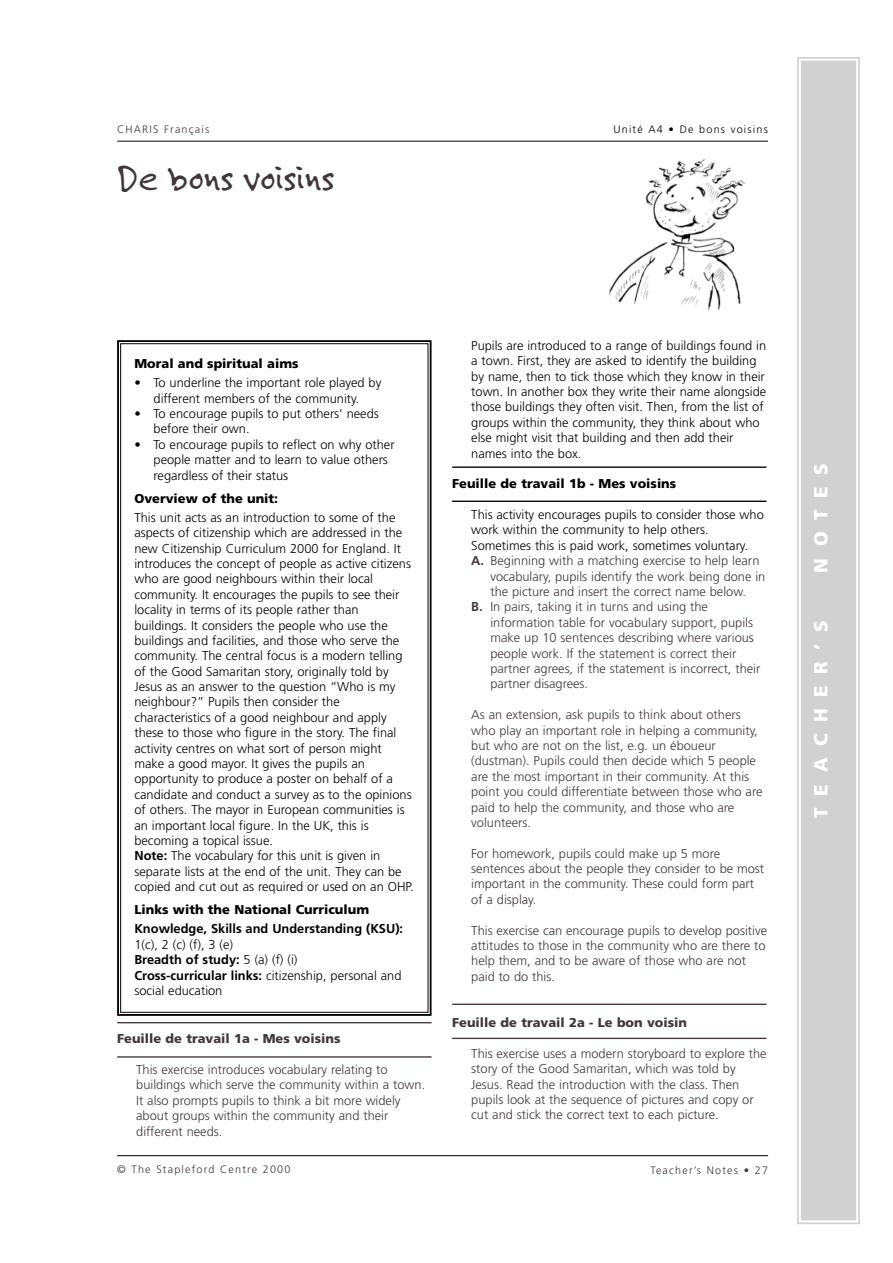
<style>
.page{position:relative;width:893px;height:1263px;background:#fff}
.page>*{position:absolute;margin:0;border:0;box-sizing:border-box;transform-origin:0 0}
.t1{font:37.8px "Felt Tip Roman";color:#231f20}
.t2{font:900 18.9px "Frutiger";letter-spacing:.61em;color:#fff}
.t3{font:300 12.9px/15.5px "Frutiger";color:#000}
.t4{font:300 12.9px/15.5px "Frutiger";color:#231f20}
.t5{font:900 12.9px "Frutiger";color:#000}
.t6{font:900 12.9px "Frutiger";color:#231f20}
.t7{font:700 12.9px "Frutiger";color:#000}
.t8{font:300 10.8px "Frutiger";letter-spacing:.11em;color:#231f20}
.t9{font:300 10.8px "Frutiger";letter-spacing:.11em;color:#000}
.s1{font-weight:700}
</style>
<div class="page">
<hr style="left:117px;top:141px;width:651px;height:1px;background:#000">
<hr style="left:117px;top:1155px;width:651px;height:1px;background:#000">
<svg style="left:797px;top:57px;width:63px;height:1167px;background:#d2d2d2"></svg>
<hr style="left:117px;top:1022px;width:314px;height:1px;background:#231f20">
<hr style="left:117px;top:1056px;width:314px;height:2px;background:#231f20">
<hr style="left:452px;top:1004px;width:314px;height:1px;background:#231f20">
<hr style="left:452px;top:1038px;width:314px;height:1px;background:#231f20">
<img style="left:609px;top:159px;width:137px;height:152px">
<div style="left:117px;top:340px;width:314px;height:676px;border:2px solid #000"></div>
<hr style="left:452px;top:467px;width:314px;height:1px;background:#000">
<hr style="left:452px;top:501px;width:314px;height:1px;background:#000">
<p class="t8" style="left:117px;top:125px;width:94px">CHARIS Français</p>
<h1 class="t1" style="left:117px;top:154px;width:219px">De bons voisins</h1>
<p class="t9" style="left:613px;top:125px;width:156px">Unité A4 • De bons voisins</p>
<p class="t5" style="left:134px;top:358px;width:166px">Moral and spiritual aims</p>
<p class="t3" style="left:134px;top:376px;width:248px;text-align:center">• To underline the important role played by different members of the community.</p>
<p class="t3" style="left:153px;top:407px;width:227px;text-indent:-19px">• To encourage pupils to put others' needs before their own.</p>
<p class="t3" style="left:153px;top:438px;width:242px;text-indent:-19px">• To encourage pupils to reflect on why other people matter and to learn to value others regardless of their status</p>
<p class="t5" style="left:134px;top:493px;width:145px">Overview of the unit:</p>
<p class="t3" style="left:134px;top:511px;width:281px">This unit acts as an introduction to some of the aspects of citizenship which are addressed in the new Citizenship Curriculum 2000 for England. It introduces the concept of people as active citizens who are good neighbours within their local community. It encourages the pupils to see their locality in terms of its people rather than buildings. It considers the people who use the buildings and facilities, and those who serve the community. The central focus is a modern telling of the Good Samaritan story, originally told by Jesus as an answer to the question “Who is my neighbour?” Pupils then consider the characteristics of a good neighbour and apply these to those who figure in the story. The final activity centres on what sort of person might make a good mayor. It gives the pupils an opportunity to produce a poster on behalf of a candidate and conduct a survey as to the opinions of others. The mayor in European communities is an important local figure. In the UK, this is becoming a topical issue.<br><span class="s1">Note:</span> The vocabulary for this unit is given in separate lists at the end of the unit. They can be copied and cut out as required or used on an OHP.</p>
<p class="t5" style="left:134px;top:905px;width:236px">Links with the National Curriculum</p>
<p class="t7" style="left:134px;top:924px;width:270px">Knowledge, Skills and Understanding (KSU):</p>
<p class="t3" style="left:134px;top:938px;width:268px">1(c), 2 (c) (f), 3 (e)<br><span class="s1">Breadth of study:</span> 5 (a) (f) (i)<br><span class="s1">Cross-curricular links:</span> citizenship, personal and social education</p>
<p class="t6" style="left:117px;top:1034px;width:225px">Feuille de travail 1a - Mes voisins</p>
<p class="t4" style="left:136px;top:1063px;width:290px">This exercise introduces vocabulary relating to buildings which serve the community within a town.<br>It also prompts pupils to think a bit more widely about groups within the community and their different needs.</p>
<p class="t3" style="left:471px;top:339px;width:296px">Pupils are introduced to a range of buildings found in a town. First, they are asked to identify the building by name, then to tick those which they know in their town. In another box they write their name alongside those buildings they often visit. Then, from the list of groups within the community, they think about who else might visit that building and then add their names into the box.</p>
<p class="t5" style="left:452px;top:479px;width:226px">Feuille de travail 1b - Mes voisins</p>
<p class="t3" style="left:471px;top:508px;width:294px">This activity encourages pupils to consider those who</p>
<p class="t3" style="left:471px;top:523px;width:239px">work within the community to help others.</p>
<p class="t3" style="left:471px;top:539px;width:278px">Sometimes this is paid work, sometimes voluntary.</p>
<p class="t4" style="left:471px;top:554px;width:290px"><span class="s1">A.</span> Beginning with a matching exercise to help learn</p>
<p class="t4" style="left:490px;top:569px;width:276px">vocabulary, pupils identify the work being done in</p>
<p class="t4" style="left:490px;top:585px;width:257px">the picture and insert the correct name below.</p>
<p class="t4" style="left:471px;top:600px;width:238px"><span class="s1">B.</span> In pairs, taking it in turns and using the</p>
<p class="t4" style="left:490px;top:616px;width:264px">information table for vocabulary support, pupils</p>
<p class="t4" style="left:490px;top:631px;width:265px">make up 10 sentences describing where various</p>
<p class="t4" style="left:490px;top:646px;width:247px">people work. If the statement is correct their</p>
<p class="t4" style="left:490px;top:662px;width:271px">partner agrees, if the statement is incorrect, their</p>
<p class="t4" style="left:490px;top:677px;width:99px">partner disagrees.</p>
<p class="t4" style="left:471px;top:708px;width:293px">As an extension, ask pupils to think about others who play an important role in helping a community, but who are not on the list, e.g. un éboueur (dustman). Pupils could then decide which 5 people are the most important in their community. At this point you could differentiate between those who are paid to help the community, and those who are volunteers.</p>
<p class="t4" style="left:471px;top:846px;width:294px">For homework, pupils could make up 5 more sentences about the people they consider to be most important in the community. These could form part of a display.</p>
<p class="t4" style="left:471px;top:923px;width:297px">This exercise can encourage pupils to develop positive attitudes to those in the community who are there to help them, and to be aware of those who are not paid to do this.</p>
<p class="t6" style="left:452px;top:1017px;width:236px">Feuille de travail 2a - Le bon voisin</p>
<p class="t4" style="left:471px;top:1047px;width:297px">This exercise uses a modern storyboard to explore the story of the Good Samaritan, which was told by Jesus. Read the introduction with the class. Then pupils look at the sequence of pictures and copy or cut and stick the correct text to each picture.</p>
<p class="t8" style="left:117px;top:1165px;width:175px">© The Stapleford Centre 2000</p>
<p class="t8" style="left:650px;top:1166px;width:119px">Teacher’s Notes • 27</p>
<h2 class="t2" style="left:813px;top:573px;width:111px;rotate:-90deg">NOTES</h2>
<h2 class="t2" style="left:813px;top:818px;width:199px;rotate:-90deg">TEACHER’S</h2>
</div>
